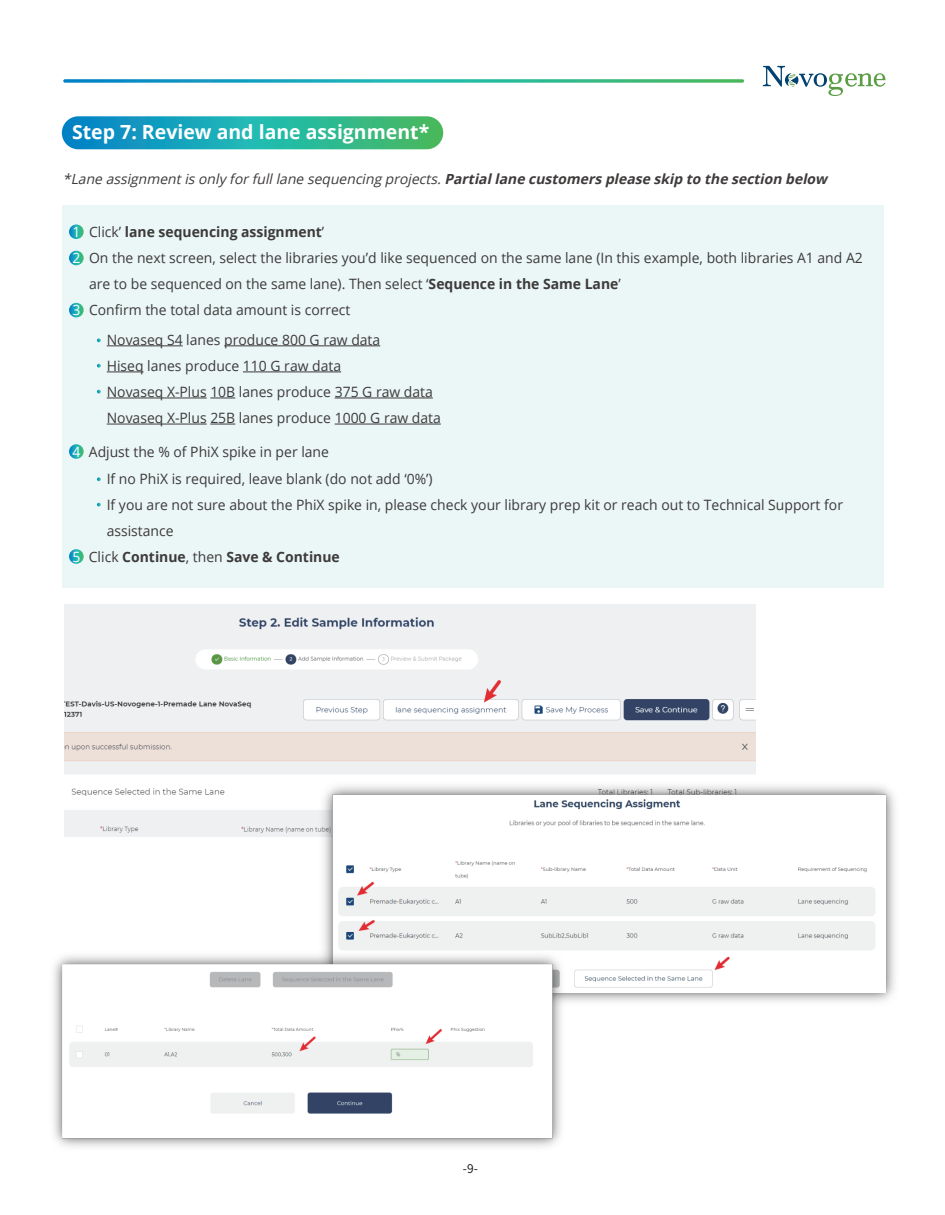
<style>
.page{position:relative;width:945px;height:1215px;background:#fff}
.page>*{position:absolute;margin:0;border:0;box-sizing:border-box;transform-origin:0 0}
.t1{font:700 19.5px "Open Sans";color:#fff}
.t2{font:14.25px/26.1px "Open Sans";color:#3d3a3a}
.t3{font:700 14.25px "Open Sans";color:#3d3a3a}
.t4{font:14.25px/26.2px "Open Sans";color:#fff}
.t5{font:italic 13.95px "Open Sans";color:#3d3a3a}
.t6{font:12px "Source Han Sans CN";color:#231f20}
.s1{font-weight:700}
.s2{font-weight:400;color:#fff}
.s3{font-weight:400}
</style>
<div class="page">
<img style="left:64px;top:605px;width:692px;height:231px">
<svg style="left:63px;top:79px;width:681px;height:4px;background:#40b6af"></svg>
<svg style="left:763px;top:66px;width:123px;height:30px"></svg>
<svg style="left:62px;top:116px;width:381px;height:33px;background:#24aca4"></svg>
<div style="left:62px;top:205px;width:822px;height:383px;background:#ebf6f6"></div>
<hr style="left:107px;top:345px;width:76px;height:1px;background:#3d3a3a">
<hr style="left:224px;top:345px;width:156px;height:1px;background:#3d3a3a">
<hr style="left:107px;top:372px;width:37px;height:1px;background:#3d3a3a">
<hr style="left:243px;top:372px;width:98px;height:1px;background:#3d3a3a">
<hr style="left:107px;top:398px;width:100px;height:1px;background:#3d3a3a">
<svg style="left:210px;top:398px;width:25px;height:1px"></svg>
<hr style="left:335px;top:398px;width:98px;height:1px;background:#3d3a3a">
<hr style="left:107px;top:424px;width:100px;height:1px;background:#3d3a3a">
<svg style="left:210px;top:424px;width:25px;height:1px"></svg>
<hr style="left:335px;top:424px;width:106px;height:1px;background:#3d3a3a">
<svg style="left:69px;top:224px;width:15px;height:15px"></svg>
<svg style="left:69px;top:251px;width:15px;height:14px"></svg>
<svg style="left:69px;top:303px;width:15px;height:14px"></svg>
<svg style="left:69px;top:444px;width:15px;height:15px"></svg>
<svg style="left:97px;top:338px;width:4px;height:4px"></svg>
<svg style="left:97px;top:364px;width:4px;height:4px"></svg>
<svg style="left:97px;top:390px;width:4px;height:4px"></svg>
<svg style="left:97px;top:477px;width:4px;height:4px"></svg>
<svg style="left:97px;top:503px;width:4px;height:3px"></svg>
<svg style="left:69px;top:549px;width:15px;height:15px"></svg>
<img style="left:316px;top:777px;width:579px;height:225px">
<img style="left:53px;top:947px;width:516px;height:200px">
<h1 class="t1" style="left:72px;top:118px;width:359px">Step 7: Review and lane assignment*</h1>
<p class="t5" style="left:63px;top:169px;width:770px">*Lane assignmentisonly forfulllane sequencing projects.<span class="s1">Partiallane customersplease skip to the section below</span></p>
<p class="t2" style="left:89px;top:218px;width:775px">Click’ <span class="s1">lane sequencing assignment</span>’<br>On the next screen, select the libraries you’d like sequenced on the same lane (In this example, both libraries A1 and A2 are to be sequenced on the same lane). Then select ‘<span class="s1">Sequence in the Same Lane</span>’<br>Confirm the total data amount is correct</p>
<p class="t2" style="left:107px;top:326px;width:336px">Novaseq S4 lanes produce 800 G raw data<br>Hiseq lanes produce 110 G raw data<br>Novaseq X-Plus 10B lanes produce 375 G raw data Novaseq X-Plus 25B lanes produce 1000 G raw data</p>
<p class="t4" style="left:72px;top:218px;width:9px">1<br>2</p>
<p class="t4" style="left:72px;top:297px;width:9px">3</p>
<p class="t4" style="left:72px;top:438px;width:9px">4</p>
<p class="t2" style="left:89px;top:438px;width:242px">Adjust the % of PhiX spike in per lane</p>
<p class="t2" style="left:107px;top:465px;width:738px">If no PhiX is required, leave blank (do not add ‘0%’)<br>If you are not sure about the PhiX spike in, please check your library prep kit or reach out to Technical Support for assistance</p>
<p class="t3" style="left:72px;top:546px;width:269px"><span class="s2">5</span> <span class="s3">Click</span> Continue<span class="s3">, then</span> Save &amp; Continue</p>
<p class="t6" style="left:463px;top:1162px;width:16px">-9-</p>
</div>
